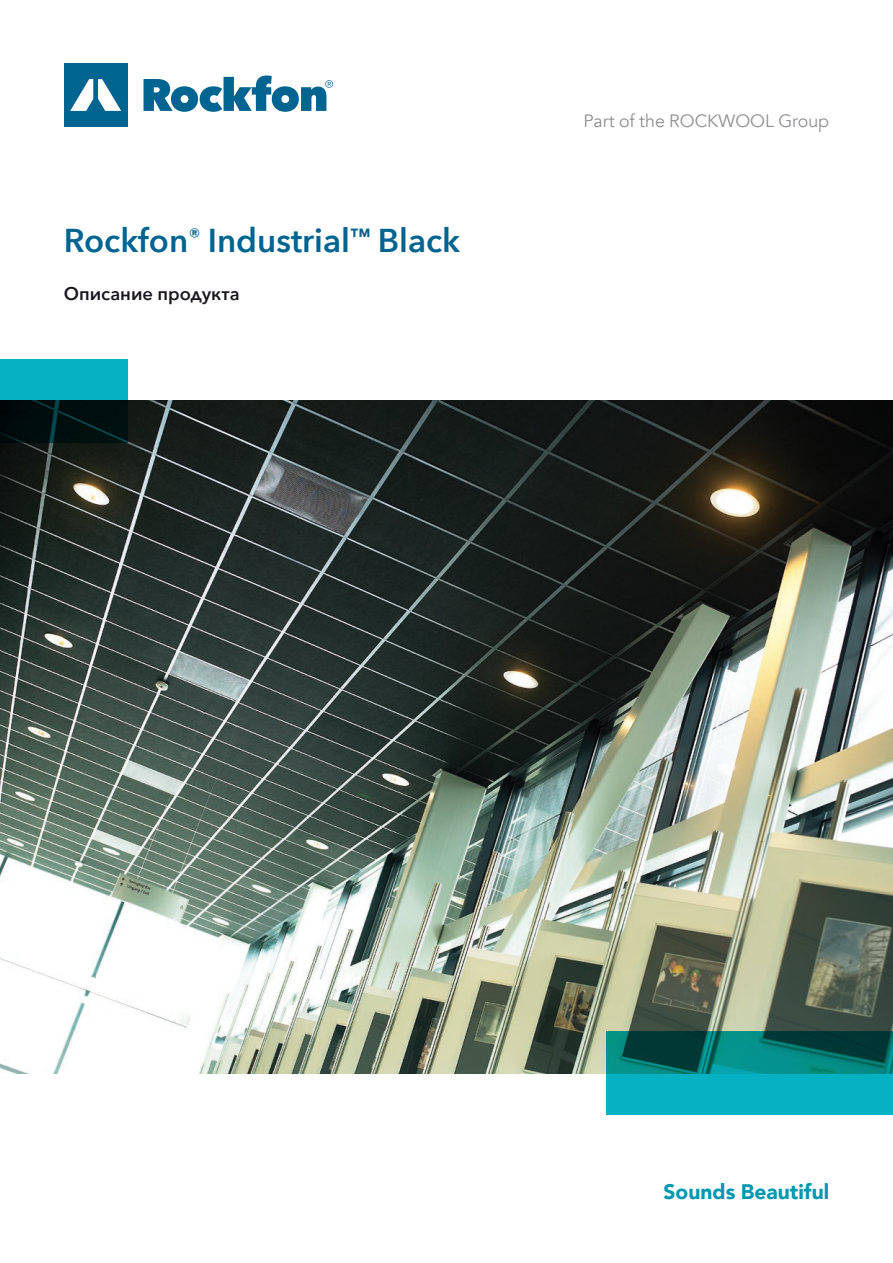
<style>
.page{position:relative;width:893px;height:1263px;background:#fff}
.page>*{position:absolute;margin:0;border:0;box-sizing:border-box;transform-origin:0 0}
.t1{font:600 33px "Avenir Next";color:#006490}
.t2{font:900 21px "Avenir";color:#0098b1}
.t3{font:600 18px "Avenir Next";color:#1a171c}
.t4{font:17.85px "Avenir";color:#8f9092}
</style>
<div class="page">
<img style="left:0;top:401px;width:893px;height:672px">
<svg style="left:144px;top:75px;width:189px;height:37px"></svg>
<div style="left:64px;top:63px;width:64px;height:64px;background:#006490"></div>
<svg style="left:70px;top:79px;width:51px;height:32px"></svg>
<svg style="left:0;top:359px;width:128px;height:83px;background:#036069"></svg>
<svg style="left:606px;top:1031px;width:287px;height:84px;background:#058b92"></svg>
<p class="t1" style="left:64px;top:212px;width:398px">Rockfon<sup>®</sup> Industrial<sup>™</sup> Black</p>
<p class="t3" style="left:64px;top:278px;width:177px">Описание продукта</p>
<p class="t4" style="left:583px;top:110px;width:247px">Part of the ROCKWOOL Group</p>
<p class="t2" style="left:664px;top:1174px;width:167px">Sounds Beautiful</p>
</div>
